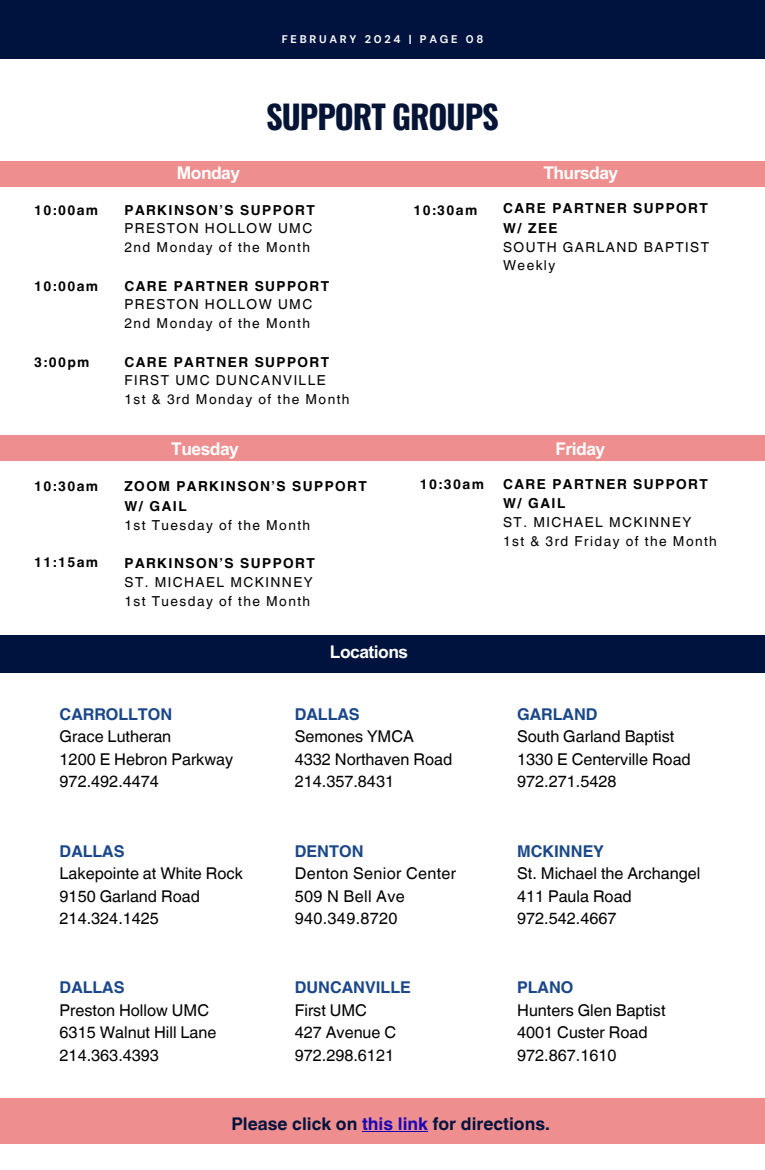
<style>
.page{position:relative;width:765px;height:1170px;background:#fff}
.page>*{position:absolute;margin:0;border:0;box-sizing:border-box;transform-origin:0 0}
.t1{font:700 32.5px "Oswald";letter-spacing:-.03em;color:#061436}
.t2{font:700 17.5px "Arial MT Pro";letter-spacing:-.03em;color:#fff}
.t3{font:700 17.5px "Helvetica World";color:#00133e}
.t4{font:16.25px/22.5px "Helvetica World";color:#000}
.t5{font:700 16.25px "Helvetica World";color:#1a4789}
.t6{font:16.25px/22.5px "Helvetica World";letter-spacing:.02em;color:#000}
.t7{font:13.75px/18.8px "Helvetica World";letter-spacing:.105em;color:#000}
.t8{font:700 13.75px/19.8px "Helvetica World";letter-spacing:.105em;color:#000}
.t9{font:700 11.12px "DM Sans";letter-spacing:.25em;color:#fff}
.s1{color:#1905b8}
</style>
<div class="page">
<div style="left:0;top:1099px;width:765px;height:45px;background:#ef8e8e"></div>
<hr style="left:362px;top:1131px;width:66px;height:1px;background:#1905b8">
<div style="left:0;top:635px;width:765px;height:38px;background:#00133e"></div>
<div style="left:0;top:161px;width:765px;height:25px;background:#ef8e8e"></div>
<div style="left:0;top:435px;width:765px;height:26px;background:#ef8e8e"></div>
<div style="left:0;top:0;width:765px;height:59px;background:#00133e"></div>
<p class="t9" style="left:282px;top:32px;width:203px">FEBRUARY 2024 | PAGE 08</p>
<h1 class="t1" style="left:266px;top:91px;width:234px">SUPPORT GROUPS</h1>
<p class="t8" style="left:34px;top:199px;width:66px">10:00am</p>
<p class="t8" style="left:34px;top:274px;width:66px">10:00am</p>
<p class="t8" style="left:34px;top:350px;width:57px">3:00pm</p>
<p class="t8" style="left:34px;top:475px;width:66px">10:30am</p>
<p class="t8" style="left:34px;top:551px;width:66px">11:15am</p>
<p class="t2" style="left:177px;top:166px;width:65px">Monday</p>
<p class="t2" style="left:543px;top:166px;width:76px">Thursday</p>
<p class="t8" style="left:125px;top:199px;width:192px">PARKINSON’S SUPPORT</p>
<p class="t7" style="left:125px;top:219px;width:189px">PRESTON HOLLOW UMC<br>2nd Monday of the Month</p>
<p class="t8" style="left:125px;top:274px;width:206px">CARE PARTNER SUPPORT</p>
<p class="t7" style="left:125px;top:295px;width:189px">PRESTON HOLLOW UMC<br>2nd Monday of the Month</p>
<p class="t8" style="left:125px;top:350px;width:206px">CARE PARTNER SUPPORT</p>
<p class="t7" style="left:125px;top:371px;width:226px">FIRST UMC DUNCANVILLE<br>1st &amp; 3rd Monday of the Month</p>
<p class="t8" style="left:413px;top:199px;width:66px">10:30am</p>
<p class="t8" style="left:503px;top:197px;width:206px">CARE PARTNER SUPPORT<br>W/ ZEE</p>
<p class="t7" style="left:503px;top:238px;width:207px">SOUTH GARLAND BAPTIST<br>Weekly</p>
<p class="t2" style="left:171px;top:442px;width:69px">Tuesday</p>
<p class="t2" style="left:555px;top:442px;width:51px">Friday</p>
<p class="t8" style="left:125px;top:475px;width:244px">ZOOM PARKINSON’S SUPPORT<br>W/ GAIL</p>
<p class="t7" style="left:125px;top:516px;width:187px">1st Tuesday of the Month</p>
<p class="t8" style="left:125px;top:552px;width:192px">PARKINSON’S SUPPORT</p>
<p class="t7" style="left:125px;top:573px;width:190px">ST. MICHAEL MCKINNEY<br>1st Tuesday of the Month</p>
<p class="t8" style="left:420px;top:472px;width:66px">10:30am</p>
<p class="t2" style="left:330px;top:645px;width:80px">Locations</p>
<p class="t8" style="left:503px;top:472px;width:206px">CARE PARTNER SUPPORT<br>W/ GAIL</p>
<p class="t7" style="left:503px;top:513px;width:215px">ST. MICHAEL MCKINNEY<br>1st &amp; 3rd Friday of the Month</p>
<p class="t5" style="left:60px;top:701px;width:114px">CARROLLTON</p>
<p class="t4" style="left:60px;top:725px;width:175px">Grace Lutheran<br>1200 E Hebron Parkway<br>972.492.4474</p>
<p class="t5" style="left:60px;top:838px;width:67px">DALLAS</p>
<p class="t4" style="left:60px;top:862px;width:185px">Lakepointe at White Rock<br>9150 Garland Road<br>214.324.1425</p>
<p class="t5" style="left:60px;top:974px;width:67px">DALLAS</p>
<p class="t4" style="left:60px;top:999px;width:158px">Preston Hollow UMC<br>6315 Walnut Hill Lane<br>214.363.4393</p>
<p class="t5" style="left:295px;top:701px;width:67px">DALLAS</p>
<p class="t4" style="left:295px;top:725px;width:159px">Semones YMCA<br>4332 Northaven Road<br>214.357.8431</p>
<p class="t5" style="left:295px;top:838px;width:70px">DENTON</p>
<p class="t6" style="left:295px;top:862px;width:163px">Denton Senior Center<br>509 N Bell Ave<br>940.349.8720</p>
<p class="t5" style="left:295px;top:974px;width:118px">DUNCANVILLE</p>
<p class="t4" style="left:295px;top:999px;width:103px">First UMC<br>427 Avenue C<br>972.298.6121</p>
<p class="t5" style="left:517px;top:701px;width:82px">GARLAND</p>
<p class="t4" style="left:517px;top:725px;width:175px">South Garland Baptist<br>1330 E Centerville Road<br>972.271.5428</p>
<p class="t5" style="left:517px;top:838px;width:88px">MCKINNEY</p>
<p class="t4" style="left:517px;top:862px;width:185px">St. Michael the Archangel<br>411 Paula Road<br>972.542.4667</p>
<p class="t5" style="left:517px;top:974px;width:58px">PLANO</p>
<p class="t4" style="left:517px;top:999px;width:150px">Hunters Glen Baptist<br>4001 Custer Road<br>972.867.1610</p>
<p class="t3" style="left:231px;top:1109px;width:320px">Please click on <span class="s1">this link</span> for directions.</p>
</div>
